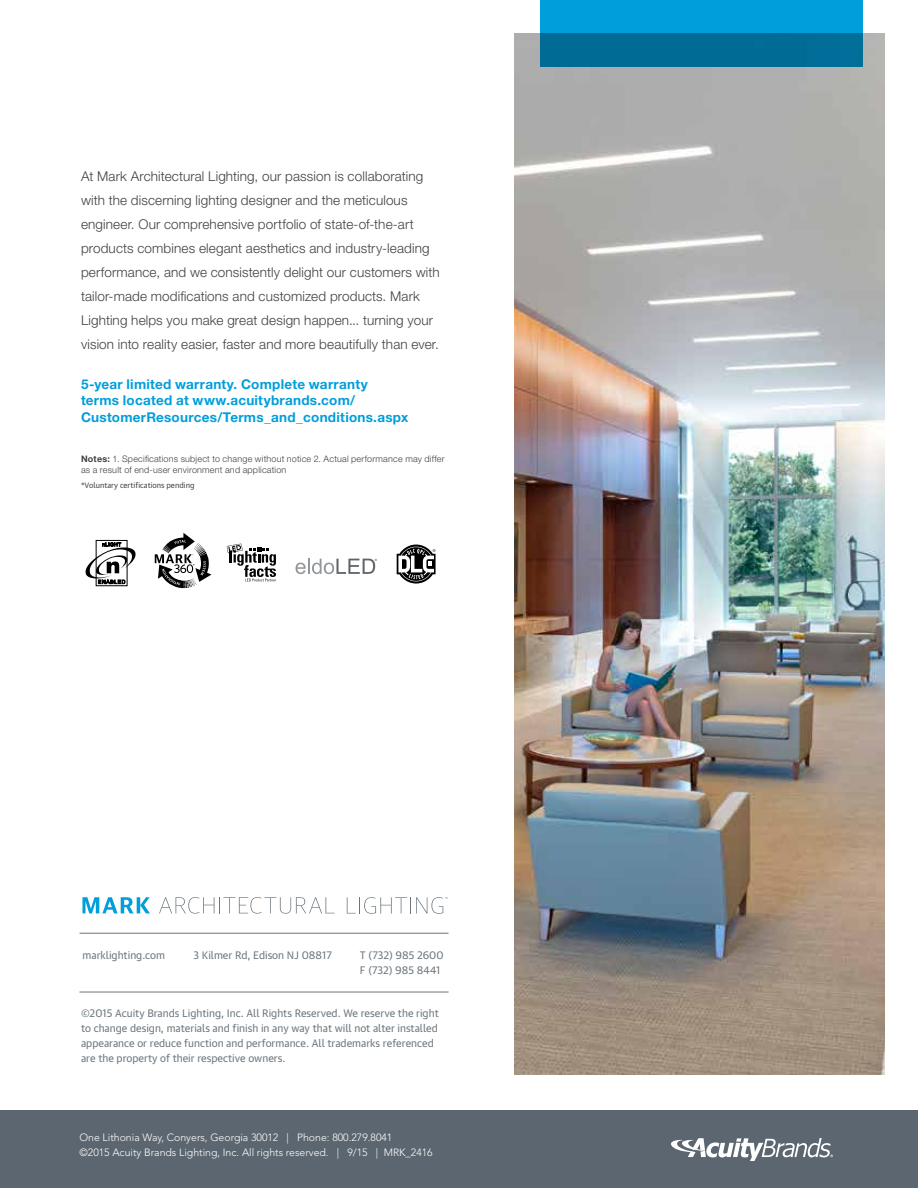
<style>
.page{position:relative;width:918px;height:1188px;background:#fff}
.page>*{position:absolute;margin:0;border:0;box-sizing:border-box;transform-origin:0 0}
.t1{font:300 13.5px/24px "Helvetica Neue LT Pro";letter-spacing:.01em;color:#414042}
.t2{font:700 13.5px/16.2px "Helvetica Neue LT Pro";letter-spacing:.02em;color:#009edb}
.t3{font:10.5px/15px "Guardian Text Sans 2";color:#6a757c}
.t4{font:300 10.5px/14.4px "Avenir LT Std";color:#fff}
.t5{font:300 9px/10.8px "Helvetica Neue LT Pro";letter-spacing:.025em;color:#414042}
.t6{font:7.65px "Guardian Text Sans 2";color:#414042}
.s1{font-weight:700}
</style>
<div class="page">
<div style="left:0;top:1110px;width:918px;height:78px;background:#5c6670"></div>
<svg style="left:82px;top:897px;width:68px;height:16px"></svg>
<svg style="left:159px;top:897px;width:175px;height:17px"></svg>
<svg style="left:347px;top:897px;width:101px;height:17px"></svg>
<div style="left:96px;top:540px;width:31px;height:46px;border:1px solid #000"></div>
<svg style="left:85px;top:543px;width:51px;height:41px"></svg>
<svg style="left:671px;top:1138px;width:162px;height:23px"></svg>
<img style="left:514px;top:33px;width:371px;height:1042px">
<svg style="left:540px;top:0;width:323px;height:66px;background:#0084b8"></svg>
<svg style="left:296px;top:559px;width:81px;height:15px"></svg>
<svg style="left:397px;top:545px;width:39px;height:39px"></svg>
<hr style="left:79px;top:992px;width:370px;height:1px;background:#6a757c">
<hr style="left:79px;top:933px;width:370px;height:1px;background:#6a757c">
<svg style="left:227px;top:544px;width:49px;height:37px"></svg>
<svg style="left:155px;top:533px;width:57px;height:55px"></svg>
<p class="t1" style="left:81px;top:164px;width:360px">At Mark Architectural Lighting, our passion is collaborating with the discerning lighting designer and the meticulous engineer. Our comprehensive portfolio of state-of-the-art products combines elegant aesthetics and industry-leading performance, and we consistently delight our customers with tailor-made modifications and customized products. Mark Lighting helps you make great design happen... turning your vision into reality easier, faster and more beautifully than ever.</p>
<p class="t2" style="left:81px;top:376px;width:329px">5-year limited warranty. Complete warranty terms located at www.acuitybrands.com/<br>CustomerResources/Terms_and_conditions.aspx</p>
<p class="t5" style="left:81px;top:453px;width:365px"><span class="s1">Notes:</span> 1. Specifications subject to change without notice 2. Actual performance may differ as a result of end-user environment and application</p>
<p class="t6" style="left:81px;top:480px;width:115px">*Voluntary certifications pending</p>
<p class="t3" style="left:82px;top:947px;width:84px">marklighting.com</p>
<p class="t3" style="left:193px;top:947px;width:140px">3 Kilmer Rd, Edison NJ 08817</p>
<p class="t3" style="left:360px;top:947px;width:85px">T (732) 985 2600<br>F (732) 985 8441</p>
<p class="t3" style="left:81px;top:1006px;width:359px">©2015 Acuity Brands Lighting, Inc. All Rights Reserved. We reserve the right to change design, materials and finish in any way that will not alter installed appearance or reduce function and performance. All trademarks referenced are the property of their respective owners.</p>
<p class="t4" style="left:79px;top:1131px;width:355px">One Lithonia Way, Conyers, Georgia 30012 | Phone: 800.279.8041<br>©2015 Acuity Brands Lighting, Inc. All rights reserved. | 9/15 | MRK_2416</p>
</div>
